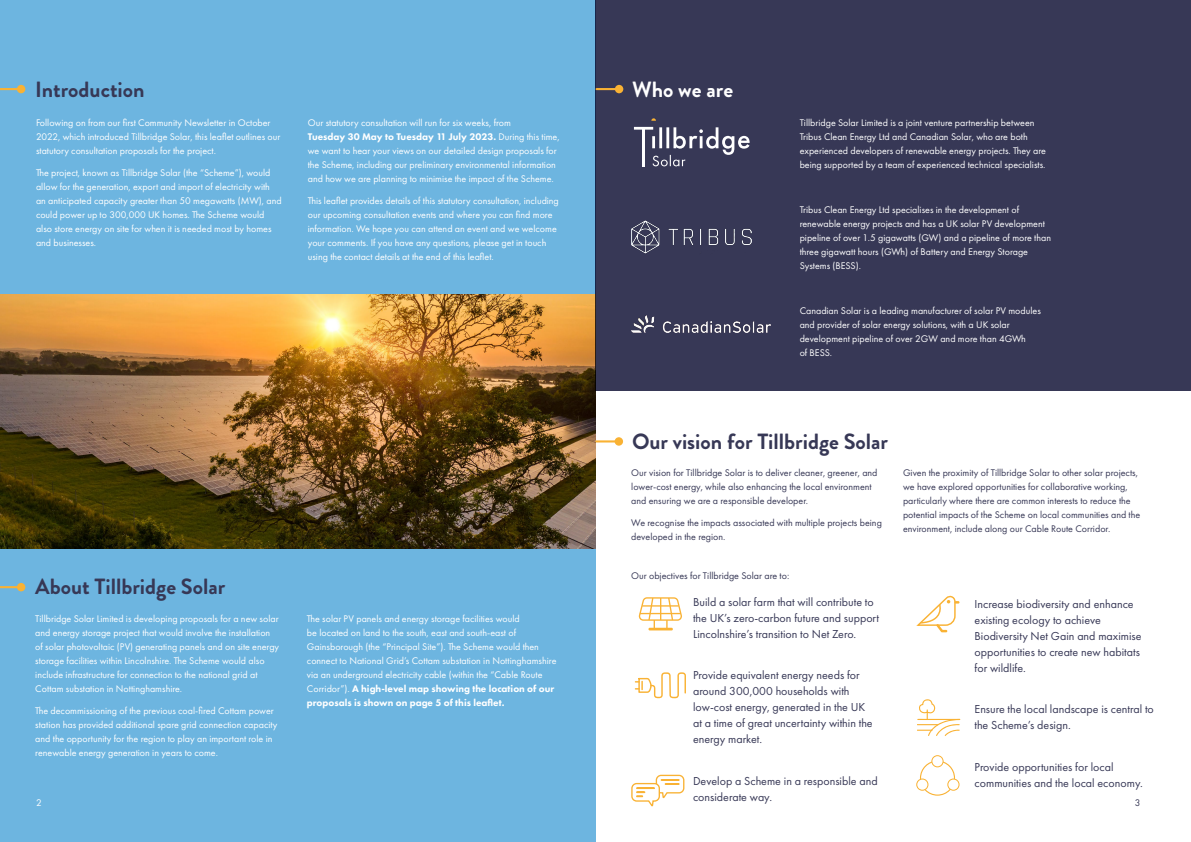
<style>
.page{position:relative;width:1191px;height:842px;background:#fff}
.page>*{position:absolute;margin:0;border:0;box-sizing:border-box;transform-origin:0 0}
.t1{font:700 22px "Brandon Grotesque";color:#373856}
.t2{font:700 22px "Brandon Grotesque";color:#fff}
.t3{font:12px/16px "Futura PT";color:#373856}
.t4{font:10px/14px "Futura PT";color:#fff}
.t5{font:10px/14px "Futura PT";color:#373856}
.s1{font-weight:800}
</style>
<div class="page">
<div style="left:0;top:0;width:595px;height:842px;background:#6db5e0"></div>
<hr style="left:0;top:88px;width:21px;height:2px;background:#f9b234">
<div style="left:17px;top:85px;width:8px;height:8px;background:#f9b234;border-radius:50%"></div>
<hr style="left:0;top:586px;width:21px;height:2px;background:#f9b234">
<div style="left:17px;top:583px;width:8px;height:8px;background:#f9b234;border-radius:50%"></div>
<img style="left:0;top:295px;width:595px;height:254px">
<div style="left:595px;top:0;width:596px;height:391px;background:#373856"></div>
<hr style="left:596px;top:88px;width:23px;height:2px;background:#f9b234">
<div style="left:615px;top:85px;width:8px;height:8px;background:#f9b234;border-radius:50%"></div>
<img style="left:631px;top:220px;width:121px;height:34px">
<img style="left:631px;top:315px;width:140px;height:18px">
<svg style="left:634px;top:127px;width:115px;height:39px"></svg>
<hr style="left:642px;top:129px;width:3px;height:37px;background:#fff">
<svg style="left:651px;top:118px;width:5px;height:3px"></svg>
<hr style="left:596px;top:440px;width:23px;height:2px;background:#f9b234">
<svg style="left:614px;top:437px;width:9px;height:9px"></svg>
<svg style="left:639px;top:597px;width:43px;height:33px"></svg>
<svg style="left:635px;top:672px;width:51px;height:26px"></svg>
<svg style="left:916px;top:595px;width:43px;height:37px"></svg>
<svg style="left:631px;top:774px;width:54px;height:32px"></svg>
<svg style="left:917px;top:699px;width:43px;height:37px"></svg>
<div style="left:920px;top:760px;width:35px;height:36px;border:1px solid #f9b234;border-radius:50%"></div>
<div style="left:932px;top:756px;width:11px;height:11px;background:#fff;border-radius:50%"></div>
<div style="left:931px;top:755px;width:12px;height:12px;border:1px solid #f9b234;border-radius:50%"></div>
<div style="left:916px;top:779px;width:12px;height:11px;background:#fff;border-radius:50%"></div>
<div style="left:916px;top:779px;width:12px;height:12px;border:1px solid #f9b234;border-radius:50%"></div>
<div style="left:947px;top:779px;width:12px;height:11px;background:#fff;border-radius:50%"></div>
<div style="left:947px;top:779px;width:12px;height:12px;border:1px solid #f9b234;border-radius:50%"></div>
<h1 class="t1" style="left:35px;top:74px;width:111px">Introduction</h1>
<p class="t4" style="left:36px;top:115px;width:246px">Following on from our first Community Newsletter in October<br>2022, which introduced Tillbridge Solar, this leaflet outlines our statutory consultation proposals for the project.</p>
<p class="t4" style="left:36px;top:166px;width:247px">The project, known as Tillbridge Solar (the “Scheme”), would allow for the generation, export and import of electricity with an anticipated capacity greater than 50 megawatts (MW), and could power up to 300,000 UK homes. The Scheme would also store energy on site for when it is needed most by homes and businesses.</p>
<p class="t4" style="left:308px;top:115px;width:253px">Our statutory consultation will run for six weeks, from<br><span class="s1">Tuesday 30 May to Tuesday 11 July 2023.</span> During this time, we want to hear your views on our detailed design proposals for the Scheme, including our preliminary environmental information and how we are planning to minimise the impact of the Scheme.</p>
<p class="t4" style="left:308px;top:194px;width:253px">This leaflet provides details of this statutory consultation, including our upcoming consultation events and where you can find more information. We hope you can attend an event and we welcome your comments. If you have any questions, please get in touch using the contact details at the end of this leaflet.</p>
<h1 class="t2" style="left:632px;top:74px;width:102px">Who we are</h1>
<p class="t4" style="left:799px;top:115px;width:248px">Tillbridge Solar Limited is a joint venture partnership between Tribus Clean Energy Ltd and Canadian Solar, who are both experienced developers of renewable energy projects. They are being supported by a team of experienced technical specialists.</p>
<p class="t4" style="left:799px;top:202px;width:253px">Tribus Clean Energy Ltd specialises in the development of renewable energy projects and has a UK solar PV development pipeline of over 1.5 gigawatts (GW) and a pipeline of more than three gigawatt hours (GWh) of Battery and Energy Storage Systems (BESS).</p>
<p class="t4" style="left:799px;top:303px;width:243px">Canadian Solar is a leading manufacturer of solar PV modules and provider of solar energy solutions, with a UK solar development pipeline of over 2GW and more than 4GWh<br>of BESS.</p>
<h1 class="t1" style="left:632px;top:426px;width:258px">Our vision for Tillbridge Solar</h1>
<p class="t5" style="left:631px;top:465px;width:248px">Our vision for Tillbridge Solar is to deliver cleaner, greener, and lower-cost energy, while also enhancing the local environment and ensuring we are a responsible developer.</p>
<p class="t5" style="left:631px;top:516px;width:252px">We recognise the impacts associated with multiple projects being developed in the region.</p>
<p class="t5" style="left:903px;top:465px;width:239px">Given the proximity of Tillbridge Solar to other solar projects, we have explored opportunities for collaborative working, particularly where there are common interests to reduce the potential impacts of the Scheme on local communities and the environment, include along our Cable Route Corridor.</p>
<p class="t5" style="left:631px;top:569px;width:159px">Our objectives for Tillbridge Solar are to:</p>
<h1 class="t1" style="left:35px;top:571px;width:191px">About Tillbridge Solar</h1>
<p class="t4" style="left:35px;top:611px;width:245px">Tillbridge Solar Limited is developing proposals for a new solar and energy storage project that would involve the installation of solar photovoltaic (PV) generating panels and on site energy storage facilities within Lincolnshire. The Scheme would also include infrastructure for connection to the national grid at Cottam substation in Nottinghamshire.</p>
<p class="t4" style="left:35px;top:704px;width:244px">The decommissioning of the previous coal-fired Cottam power station has provided additional spare grid connection capacity and the opportunity for the region to play an important role in renewable energy generation in years to come.</p>
<p class="t3" style="left:693px;top:594px;width:187px">Build a solar farm that will contribute to the UK’s zero-carbon future and support<br>Lincolnshire’s transition to Net Zero.</p>
<p class="t3" style="left:693px;top:667px;width:181px">Provide equivalent energy needs for around 300,000 households with low-cost energy, generated in the UK at a time of great uncertainty within the energy market.</p>
<p class="t3" style="left:693px;top:773px;width:186px">Develop a Scheme in a responsible and considerate way.</p>
<p class="t3" style="left:974px;top:596px;width:168px">Increase biodiversity and enhance existing ecology to achieve<br>Biodiversity Net Gain and maximise opportunities to create new habitats for wildlife.</p>
<p class="t3" style="left:974px;top:701px;width:181px">Ensure the local landscape is central to the Scheme’s design.</p>
<p class="t3" style="left:974px;top:759px;width:170px">Provide opportunities for local communities and the local economy.</p>
<p class="t4" style="left:307px;top:611px;width:251px">The solar PV panels and energy storage facilities would<br>be located on land to the south, east and south-east of Gainsborough (the “Principal Site”). The Scheme would then connect to National Grid’s Cottam substation in Nottinghamshire via an underground electricity cable (within the “Cable Route Corridor”). <span class="s1">A high-level map showing the location of our proposals is shown on page 5 of this leaflet.</span></p>
<p class="t4" style="left:36px;top:796px;width:7px">2</p>
<p class="t5" style="left:1135px;top:796px;width:7px">3</p>
</div>
